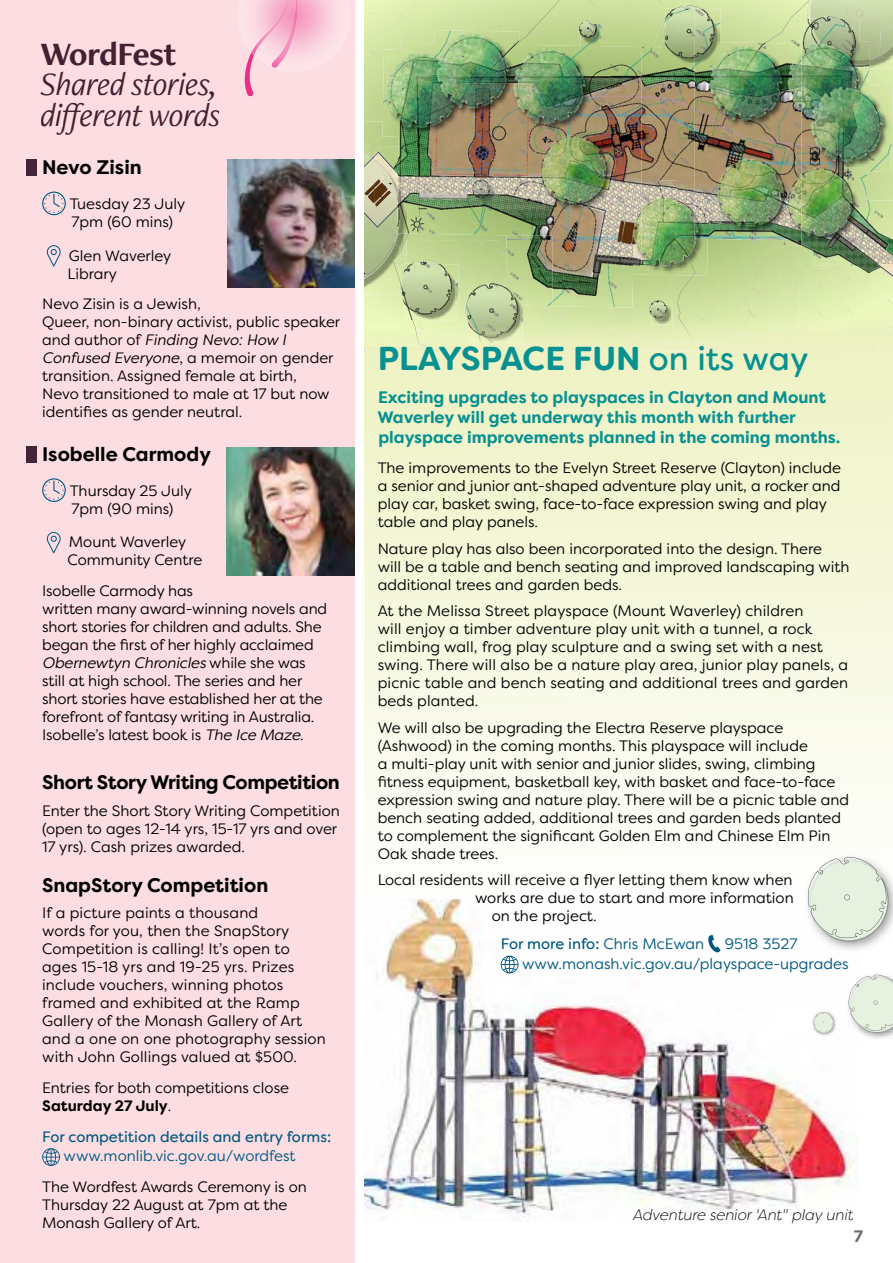
<style>
.page{position:relative;width:893px;height:1263px;background:#fff}
.page>*{position:absolute;margin:0;border:0;box-sizing:border-box;transform-origin:0 0}
.t1{font:italic 33.9px/31px "Freight Neo Pro";letter-spacing:-.02em;color:#432032}
.t2{font:700 33.9px "Freight Neo Pro";letter-spacing:-.03em;color:#432032}
.t3{font:700 33px "Filson Soft";color:#079190}
.t4{font:700 19.5px "Filson Pro";color:#000}
.t5{font:700 19.5px "Filson Pro";letter-spacing:-.02em;color:#000}
.t6{font:700 16.5px/19.8px "Filson Pro";color:#079190}
.t7{font:700 16.5px "Filson Soft";color:#6d6e71}
.t8{font:15px/18px "Filson Pro";color:#000}
.t9{font:15px/19.5px "Filson Pro";color:#00587e}
.t10{font:15px "Filson Pro";color:#00587e}
.t11{font:italic 300 15px "Filson Pro";color:#000}
.s1{font-style:italic}
.s2{font-weight:700}
.s3{font-weight:400}
.s4{font-style:inherit}
</style>
<div class="page">
<svg style="left:364px;top:352px;width:529px;height:547px"></svg>
<img style="left:364px;top:899px;width:494px;height:323px">
<div style="left:0;top:0;width:355px;height:1263px;background:#fcdee2"></div>
<svg style="left:245px;top:72px;width:9px;height:24px"></svg>
<img style="left:245px;top:0;width:85px;height:72px">
<img style="left:251px;top:0;width:21px;height:55px">
<img style="left:272px;top:0;width:26px;height:68px">
<img style="left:226px;top:448px;width:128px;height:127px">
<img style="left:227px;top:159px;width:128px;height:128px">
<svg style="left:42px;top:192px;width:24px;height:23px"></svg>
<svg style="left:47px;top:245px;width:14px;height:22px"></svg>
<svg style="left:42px;top:478px;width:24px;height:24px"></svg>
<svg style="left:47px;top:532px;width:14px;height:21px"></svg>
<svg style="left:42px;top:1148px;width:18px;height:18px"></svg>
<img style="left:364px;top:213px;width:1px;height:139px">
<img style="left:374px;top:146px;width:9px;height:6px">
<img style="left:364px;top:279px;width:19px;height:17px">
<img style="left:393px;top:0;width:65px;height:348px">
<img style="left:364px;top:0;width:53px;height:45px">
<img style="left:451px;top:0;width:7px;height:13px">
<img style="left:364px;top:104px;width:19px;height:27px">
<img style="left:458px;top:0;width:88px;height:348px">
<img style="left:546px;top:0;width:67px;height:348px">
<img style="left:613px;top:0;width:127px;height:352px">
<svg style="left:752px;top:287px;width:8px;height:8px"></svg>
<svg style="left:747px;top:310px;width:8px;height:7px"></svg>
<svg style="left:749px;top:337px;width:8px;height:7px"></svg>
<svg style="left:699px;top:317px;width:7px;height:5px"></svg>
<svg style="left:697px;top:294px;width:8px;height:7px"></svg>
<svg style="left:652px;top:339px;width:9px;height:8px"></svg>
<svg style="left:588px;top:0;width:7px;height:5px"></svg>
<svg style="left:657px;top:0;width:6px;height:4px"></svg>
<svg style="left:364px;top:45px;width:11px;height:11px"></svg>
<svg style="left:370px;top:87px;width:5px;height:4px"></svg>
<img style="left:681px;top:5px;width:20px;height:4px">
<svg style="left:364px;top:277px;width:5px;height:18px"></svg>
<img style="left:364px;top:348px;width:371px;height:4px">
<img style="left:364px;top:169px;width:19px;height:38px">
<img style="left:374px;top:152px;width:9px;height:17px">
<img style="left:364px;top:207px;width:438px;height:69px">
<img style="left:695px;top:250px;width:13px;height:26px">
<svg style="left:695px;top:272px;width:8px;height:7px"></svg>
<img style="left:370px;top:13px;width:87px;height:14px">
<svg style="left:756px;top:275px;width:28px;height:1px"></svg>
<svg style="left:707px;top:935px;width:14px;height:18px"></svg>
<svg style="left:501px;top:956px;width:17px;height:17px"></svg>
<div style="left:27px;top:159px;width:10px;height:17px;background:#442438"></div>
<div style="left:27px;top:446px;width:10px;height:17px;background:#442438"></div>
<img style="left:858px;top:909px;width:35px;height:40px">
<img style="left:803px;top:851px;width:90px;height:58px">
<img style="left:803px;top:899px;width:55px;height:54px">
<img style="left:814px;top:866px;width:75px;height:76px">
<svg style="left:808px;top:857px;width:79px;height:83px;background:#e3eadc"></svg>
<img style="left:845px;top:1032px;width:48px;height:8px">
<svg style="left:845px;top:972px;width:48px;height:60px"></svg>
<img style="left:812px;top:1011px;width:25px;height:25px">
<img style="left:833px;top:1014px;width:1px;height:19px">
<svg style="left:814px;top:1012px;width:19px;height:21px"></svg>
<img style="left:457px;top:12px;width:140px;height:8px">
<img style="left:383px;top:20px;width:258px;height:288px">
<img style="left:463px;top:244px;width:89px;height:99px">
<img style="left:380px;top:27px;width:228px;height:17px">
<img style="left:374px;top:217px;width:265px;height:27px">
<img style="left:421px;top:351px;width:96px;height:1px">
<img style="left:702px;top:321px;width:8px;height:31px">
<img style="left:802px;top:7px;width:91px;height:345px">
<img style="left:641px;top:9px;width:54px;height:254px">
<img style="left:642px;top:27px;width:53px;height:281px">
<img style="left:695px;top:9px;width:107px;height:241px">
<img style="left:364px;top:112px;width:10px;height:62px">
<img style="left:808px;top:0;width:33px;height:7px">
<h1 class="t2" style="left:41px;top:31px;width:137px">WordFest</h1>
<h1 class="t1" style="left:41px;top:67px;width:182px">Shared stories, different words</h1>
<h3 class="t4" style="left:42px;top:155px;width:101px">Nevo Zisin</h3>
<p class="t8" style="left:70px;top:195px;width:117px">Tuesday 23 July<br>7pm (60 mins)</p>
<p class="t8" style="left:68px;top:246px;width:105px">Glen Waverley<br>Library</p>
<p class="t8" style="left:42px;top:295px;width:300px">Nevo Zisin is a Jewish,<br>Queer, non-binary activist, public speaker and author of <span class="s1">Finding Nevo: How I Confused Everyone</span>, a memoir on gender transition. Assigned female at birth,<br>Nevo transitioned to male at 17 but now identifies as gender neutral.</p>
<h3 class="t4" style="left:42px;top:442px;width:170px">Isobelle Carmody</h3>
<p class="t8" style="left:70px;top:481px;width:124px">Thursday 25 July<br>7pm (90 mins)</p>
<p class="t8" style="left:68px;top:533px;width:136px">Mount Waverley<br>Community Centre</p>
<p class="t8" style="left:42px;top:581px;width:287px">Isobelle Carmody has<br>written many award-winning novels and short stories for children and adults. She began the first of her highly acclaimed <span class="s1">Obernewtyn Chronicles</span> while she was still at high school. The series and her short stories have established her at the forefront of fantasy writing in Australia.<br>Isobelle’s latest book is <span class="s1">The Ice Maze</span>.</p>
<h3 class="t5" style="left:42px;top:770px;width:299px">Short Story Writing Competition</h3>
<p class="t8" style="left:42px;top:801px;width:299px">Enter the Short Story Writing Competition (open to ages 12-14 yrs, 15-17 yrs and over<br>17 yrs). Cash prizes awarded.</p>
<h3 class="t4" style="left:42px;top:873px;width:228px">SnapStory Competition</h3>
<p class="t8" style="left:42px;top:904px;width:285px">If a picture paints a thousand<br>words for you, then the SnapStory Competition is calling! It’s open to ages 15-18 yrs and 19-25 yrs. Prizes include vouchers, winning photos framed and exhibited at the Ramp Gallery of the Monash Gallery of Art and a one on one photography session with John Gollings valued at $500.</p>
<p class="t8" style="left:42px;top:1078px;width:248px">Entries for both competitions close<br><span class="s2">Saturday 27 July</span>.</p>
<p class="t10" style="left:42px;top:1126px;width:291px">For competition details and entry forms:</p>
<p class="t9" style="left:64px;top:1146px;width:233px">www.monlib.vic.gov.au/wordfest</p>
<p class="t8" style="left:42px;top:1177px;width:266px">The Wordfest Awards Ceremony is on<br>Thursday 22 August at 7pm at the<br>Monash Gallery of Art.</p>
<h2 class="t3" style="left:378px;top:338px;width:432px">PLAYSPACE FUN <span class="s3">on its way</span></h2>
<p class="t6" style="left:377px;top:388px;width:464px">Exciting upgrades to playspaces in Clayton and Mount<br>Waverley will get underway this month with further playspace improvements planned in the coming months.</p>
<p class="t8" style="left:378px;top:459px;width:465px">The improvements to the Evelyn Street Reserve (Clayton) include a senior and junior ant-shaped adventure play unit, a rocker and play car, basket swing, face-to-face expression swing and play table and play panels.</p>
<p class="t8" style="left:378px;top:539px;width:473px">Nature play has also been incorporated into the design. There<br>will be a table and bench seating and improved landscaping with additional trees and garden beds.</p>
<p class="t8" style="left:378px;top:602px;width:472px">At the Melissa Street playspace (Mount Waverley) children<br>will enjoy a timber adventure play unit with a tunnel, a rock climbing wall, frog play sculpture and a swing set with a nest swing. There will also be a nature play area, junior play panels, a picnic table and bench seating and additional trees and garden beds planted.</p>
<p class="t8" style="left:378px;top:718px;width:473px">We will also be upgrading the Electra Reserve playspace (Ashwood) in the coming months. This playspace will include<br>a multi-play unit with senior and junior slides, swing, climbing fitness equipment, basketball key, with basket and face-to-face expression swing and nature play. There will be a picnic table and bench seating added, additional trees and garden beds planted to complement the significant Golden Elm and Chinese Elm Pin Oak shade trees.</p>
<p class="t8" style="left:378px;top:871px;width:416px">Local residents will receive a flyer letting them know when</p>
<p class="t8" style="left:475px;top:889px;width:320px">works are due to start and more information</p>
<p class="t8" style="left:492px;top:907px;width:106px">on the project.</p>
<p class="t10" style="left:501px;top:934px;width:205px">For more info: <span class="s4">Chris McEwan</span></p>
<p class="t9" style="left:522px;top:934px;width:328px;text-indent:203px">9518 3527 www.monash.vic.gov.au/playspace-upgrades</p>
<p class="t11" style="left:632px;top:1205px;width:222px">Adventure senior 'Ant" play unit</p>
<p class="t7" style="left:854px;top:1226px;width:11px">7</p>
</div>
